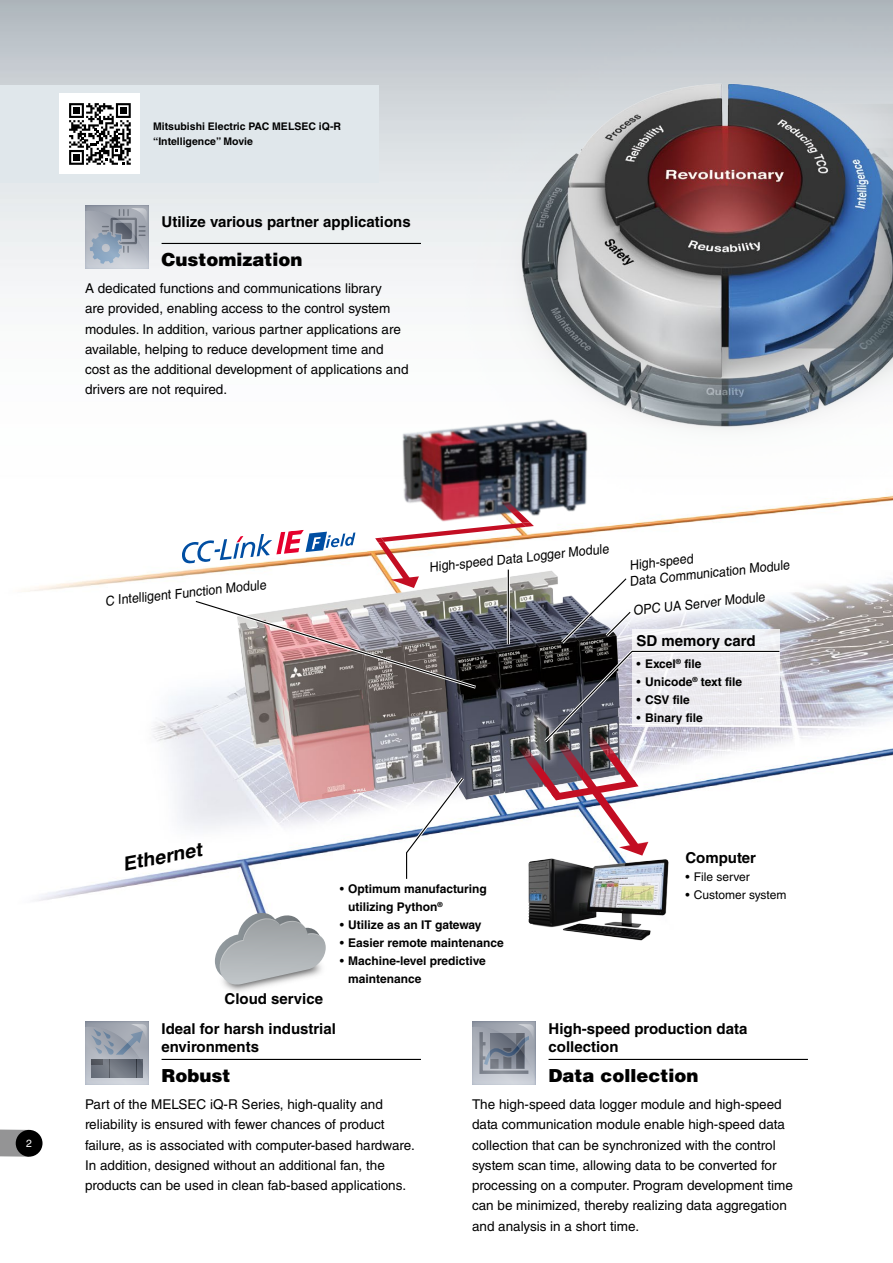
<style>
.page{position:relative;width:893px;height:1263px;background:#fff}
.page>*{position:absolute;margin:0;border:0;box-sizing:border-box;transform-origin:0 0}
.t1{font:italic 700 19.2px "Helvetica LT Std";color:#000;scale:1.04 1}
.t2{font:900 18px "Helvetica LT Std";color:#000}
.t3{font:700 15px/18.8px "Helvetica LT Std";color:#000}
.t4{font:13.5px/20.2px "Helvetica LT Std";color:#000}
.t5{font:13.35px/16.4px "Helvetica LT Std";color:#000;scale:.93 1}
.t6{font:700 12px/18px "Helvetica LT Std";color:#000}
.t7{font:12px "Helvetica LT Std";color:#000}
.t8{font:700 10.5px/15.8px "Helvetica LT Std";color:#000}
.t9{font:10.5px "Helvetica LT Std";color:#fff}
.s1{font-weight:400}
</style>
<div class="page">
<img style="left:0;top:0;width:878px;height:1136px">
<img style="left:267px;top:0;width:626px;height:495px">
<img style="left:878px;top:437px;width:15px;height:321px">
<img style="left:399px;top:416px;width:192px;height:69px">
<img style="left:170px;top:908px;width:203px;height:132px">
<svg style="left:215px;top:913px;width:111px;height:74px"></svg>
<img style="left:522px;top:882px;width:160px;height:67px">
<img style="left:782px;top:645px;width:39px;height:29px">
<img style="left:374px;top:485px;width:200px;height:15px">
<img style="left:574px;top:485px;width:272px;height:160px">
<img style="left:50px;top:522px;width:132px;height:143px">
<img style="left:182px;top:500px;width:600px;height:382px">
<div style="left:0;top:85px;width:378px;height:98px;background:#e0e7eb"></div>
<div style="left:60px;top:94px;width:80px;height:80px;background:#fff"></div>
<svg style="left:69px;top:103px;width:62px;height:62px"></svg>
<div style="left:73px;top:107px;width:7px;height:7px;background:#000"></div>
<div style="left:120px;top:107px;width:7px;height:7px;background:#000"></div>
<div style="left:73px;top:154px;width:7px;height:7px;background:#000"></div>
<hr style="left:162px;top:243px;width:259px;height:1px;background:#000">
<svg style="left:85px;top:205px;width:64px;height:64px;background:#9fa8b4"></svg>
<hr style="left:162px;top:1059px;width:259px;height:1px;background:#000">
<svg style="left:85px;top:1021px;width:64px;height:64px;background:#969da9"></svg>
<hr style="left:549px;top:1059px;width:259px;height:1px;background:#000">
<svg style="left:472px;top:1021px;width:64px;height:64px;background:#969da8"></svg>
<svg style="left:0;top:1129px;width:29px;height:28px"></svg>
<div style="left:16px;top:1130px;width:27px;height:27px;background:#000;border-radius:50%"></div>
<p class="t8" style="left:153px;top:118px;width:189px">Mitsubishi Electric PAC MELSEC iQ-R “Intelligence” Movie</p>
<p class="t3" style="left:162px;top:212px;width:251px">Utilize various partner applications</p>
<h2 class="t2" style="left:162px;top:248px;width:143px">Customization</h2>
<p class="t4" style="left:85px;top:278px;width:325px">A dedicated functions and communications library<br>are provided, enabling access to the control system modules. In addition, various partner applications are available, helping to reduce development time and cost as the additional development of applications and drivers are not required.</p>
<p class="t9" style="left:26px;top:1137px;width:7px">2</p>
<p class="t5" style="left:105px;top:593px;width:175px;rotate:-6deg">C Intelligent Function Module</p>
<p class="t5" style="left:429px;top:559px;width:195px;rotate:-6deg">High-speed Data Logger Module</p>
<p class="t5" style="left:627px;top:557px;width:174px;rotate:-6deg">High-speed<br>Data Communication Module</p>
<p class="t5" style="left:632px;top:602px;width:144px;rotate:-6deg">OPC UA Server Module</p>
<p class="t3" style="left:637px;top:631px;width:121px">SD memory card</p>
<p class="t6" style="left:637px;top:654px;width:66px"><span class="s1">•</span> Excel<sup>®</sup> file</p>
<p class="t6" style="left:637px;top:672px;width:107px"><span class="s1">•</span> Unicode<sup>®</sup> text file</p>
<p class="t6" style="left:637px;top:690px;width:55px"><span class="s1">•</span> CSV file</p>
<p class="t6" style="left:637px;top:708px;width:68px"><span class="s1">•</span> Binary file</p>
<h1 class="t1" style="left:121px;top:853px;width:79px;rotate:-11deg">Ethernet</h1>
<p class="t3" style="left:225px;top:989px;width:100px">Cloud service</p>
<p class="t6" style="left:348px;top:879px;width:140px;text-indent:-9px"><span class="s1">•</span> Optimum manufacturing utilizing Python<sup>®</sup></p>
<p class="t6" style="left:340px;top:915px;width:143px"><span class="s1">•</span> Utilize as an IT gateway</p>
<p class="t6" style="left:340px;top:933px;width:165px"><span class="s1">•</span> Easier remote maintenance</p>
<p class="t6" style="left:348px;top:951px;width:139px;text-indent:-9px"><span class="s1">•</span> Machine-level predictive maintenance</p>
<p class="t3" style="left:685px;top:848px;width:72px">Computer</p>
<p class="t7" style="left:685px;top:869px;width:66px">• File server</p>
<p class="t7" style="left:685px;top:887px;width:102px">• Customer system</p>
<p class="t3" style="left:162px;top:1019px;width:176px">Ideal for harsh industrial environments</p>
<h2 class="t2" style="left:162px;top:1064px;width:71px">Robust</h2>
<p class="t4" style="left:85px;top:1094px;width:331px">Part of the MELSEC iQ-R Series, high-quality and reliability is ensured with fewer chances of product failure, as is associated with computer-based hardware.<br>In addition, designed without an additional fan, the products can be used in clean fab-based applications.</p>
<p class="t3" style="left:549px;top:1019px;width:200px">High-speed production data collection</p>
<h2 class="t2" style="left:549px;top:1064px;width:152px">Data collection</h2>
<p class="t4" style="left:472px;top:1094px;width:322px">The high-speed data logger module and high-speed data communication module enable high-speed data collection that can be synchronized with the control system scan time, allowing data to be converted for processing on a computer. Program development time can be minimized, thereby realizing data aggregation and analysis in a short time.</p>
</div>
